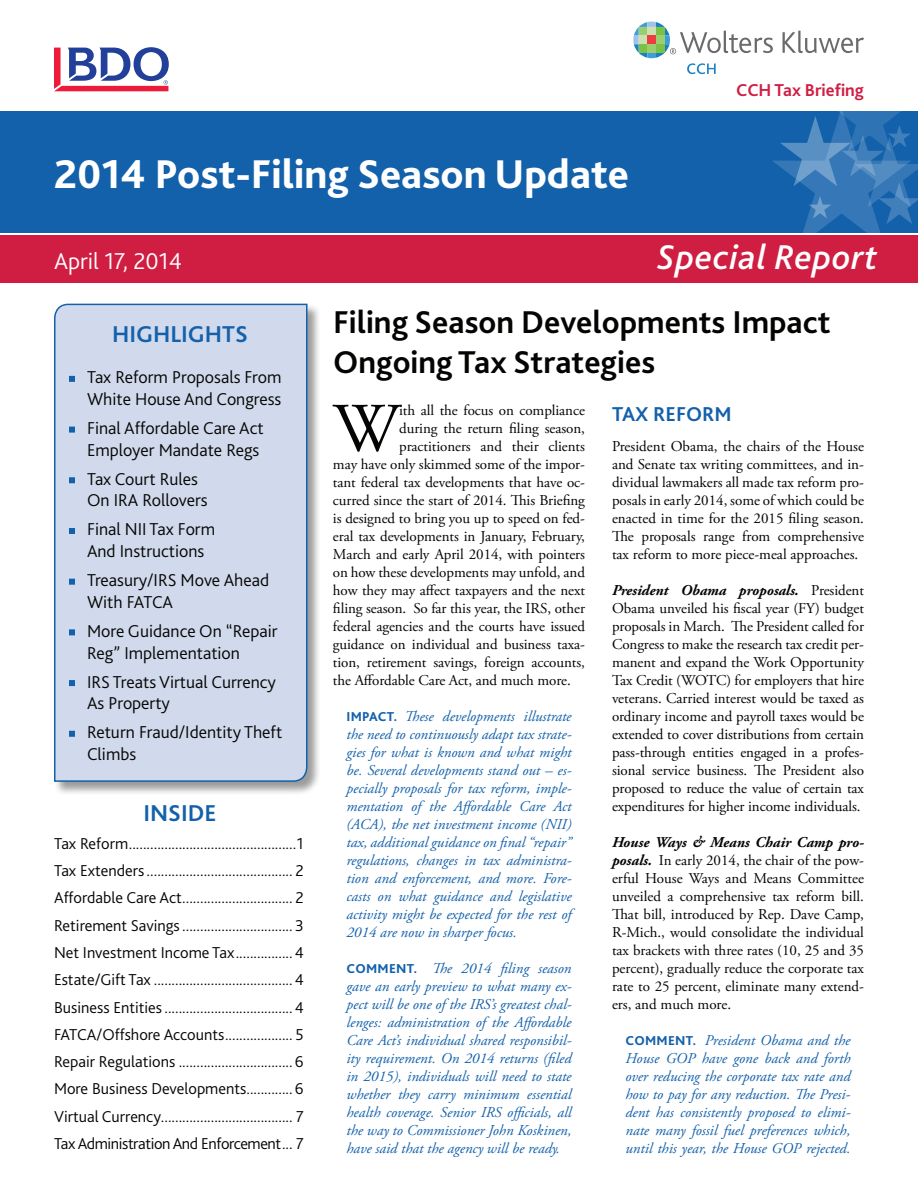
<style>
.page{position:relative;width:918px;height:1188px;background:#fff}
.page>*{position:absolute;margin:0;border:0;box-sizing:border-box;transform-origin:0 0}
.t1{font:69.3px "Adobe Garamond Pro";color:#040503}
.t2{font:800 42px "Bliss 2";color:#fff}
.t3{font:italic 500 36px "Bliss 2";letter-spacing:.02em;color:#fff}
.t4{font:700 33px/39.6px "Bliss 2";color:#040503}
.t5{font:700 24px "Bliss 2";color:#1361ab}
.t6{font:300 24px "Bliss 2";color:#fff}
.t7{font:700 21px "Bliss 2";color:#1361ab}
.t8{font:300 18px/21.6px "Bliss 2";color:#040503}
.t9{font:700 18px "Bliss Pro";color:#d01e43}
.t10{font:300 16.5px/27.3px "Bliss 2";letter-spacing:-.025em;color:#040503;text-align:justify}
.t11{font:15px/18px "Adobe Garamond Pro";letter-spacing:-.005em;color:#040503;text-align:justify}
.t12{font:italic 15px/18px "Adobe Garamond Pro";color:#1361ab;text-align:justify}
.s1{font-family:"Bliss 2";font-weight:800;font-style:normal;font-size:13.5px}
.s2{font-weight:700;font-style:italic}
</style>
<div class="page">
<div style="left:0;top:111px;width:918px;height:121px;background:#1361ab"></div>
<svg style="left:772px;top:111px;width:146px;height:125px"></svg>
<div style="left:0;top:236px;width:918px;height:47px;background:#d01e43"></div>
<div style="left:53px;top:303px;width:267px;height:492px;background:#040503;opacity:.4"></div>
<svg style="left:53px;top:303px;width:255px;height:480px"></svg>
<svg style="left:54px;top:47px;width:115px;height:44px"></svg>
<svg style="left:783px;top:31px;width:81px;height:22px"></svg>
<svg style="left:633px;top:22px;width:140px;height:52px"></svg>
<h2 class="t2" style="left:54px;top:148px;width:577px">2014 Post-Filing Season Update</h2>
<h3 class="t6" style="left:54px;top:246px;width:129px">April 17, 2014</h3>
<p class="t9" style="left:736px;top:79px;width:129px">CCH Tax Briefing</p>
<h3 class="t3" style="left:657px;top:235px;width:222px">Special Report</h3>
<h3 class="t5" style="left:112px;top:319px;width:137px">HigHligHTs</h3>
<p class="t8" style="left:87px;top:366px;width:196px">Tax Reform Proposals From<br>White House And Congress</p>
<p class="t8" style="left:87px;top:417px;width:178px">Final Affordable Care Act<br>Employer Mandate Regs</p>
<p class="t8" style="left:87px;top:468px;width:122px">Tax Court Rules<br>On IRA Rollovers</p>
<p class="t8" style="left:87px;top:518px;width:130px">Final NII Tax Form<br>And Instructions</p>
<p class="t8" style="left:87px;top:569px;width:184px">Treasury/IRS Move Ahead<br>With FATCA</p>
<p class="t8" style="left:87px;top:620px;width:192px">More Guidance On “Repair<br>Reg” Implementation</p>
<p class="t8" style="left:87px;top:670px;width:190px">IRS Treats Virtual Currency<br>As Property</p>
<p class="t8" style="left:87px;top:721px;width:197px">Return Fraud/Identity Theft<br>Climbs</p>
<h3 class="t5" style="left:143px;top:798px;width:75px">inside</h3>
<p class="t10" style="left:54px;top:829px;width:251px">Tax Reform ...............................................1<br>Tax Extenders ......................................... 2<br>Affordable Care Act ............................... 2<br>Retirement Savings ............................... 3<br>Net Investment Income Tax ................ 4<br>Estate/Gift Tax ....................................... 4<br>Business Entities .................................... 4<br>FATCA/Offshore Accounts ................... 5<br>Repair Regulations ................................ 6<br>More Business Developments............. 6<br>Virtual Currency..................................... 7<br>Tax Administration And Enforcement ... 7</p>
<h3 class="t4" style="left:333px;top:302px;width:499px">Filing season developments impact<br>Ongoing Tax strategies</h3>
<h1 class="t1" style="left:333px;top:387px;width:68px">W</h1>
<p class="t11" style="left:399px;top:401px;width:187px">ith all the focus on compliance</p>
<p class="t11" style="left:399px;top:419px;width:187px">during the return filing season,</p>
<p class="t11" style="left:399px;top:437px;width:187px">practitioners and their clients</p>
<p class="t11" style="left:333px;top:455px;width:254px">may have only skimmed some of the impor-</p>
<p class="t11" style="left:333px;top:473px;width:254px">tant federal tax developments that have oc-</p>
<p class="t11" style="left:333px;top:491px;width:253px">curred since the start of 2014. This Briefing</p>
<p class="t11" style="left:333px;top:509px;width:253px">is designed to bring you up to speed on fed-</p>
<p class="t11" style="left:333px;top:527px;width:253px">eral tax developments in January, February,</p>
<p class="t11" style="left:333px;top:545px;width:253px">March and early April 2014, with pointers</p>
<p class="t11" style="left:333px;top:563px;width:254px">on how these developments may unfold, and</p>
<p class="t11" style="left:333px;top:581px;width:254px">how they may affect taxpayers and the next</p>
<p class="t11" style="left:333px;top:599px;width:253px">filing season. So far this year, the IRS, other</p>
<p class="t11" style="left:333px;top:617px;width:253px">federal agencies and the courts have issued</p>
<p class="t11" style="left:333px;top:635px;width:253px">guidance on individual and business taxa-</p>
<p class="t11" style="left:333px;top:653px;width:253px">tion, retirement savings, foreign accounts,</p>
<p class="t11" style="left:333px;top:671px;width:239px">the Affordable Care Act, and much more.</p>
<p class="t12" style="left:346px;top:707px;width:227px"><span class="s1">IMPACT.</span> These developments illustrate the need to continuously adapt tax strate&shy;gies for what is known and what might be. Several developments stand out – es&shy;pecially proposals for tax reform, imple&shy;mentation of the Affordable Care Act (ACA), the net investment income (NII) tax, additional guidance on final “repair” regulations, changes in tax administra&shy;tion and enforcement, and more. Fore&shy;casts on what guidance and legislative activity might be expected for the rest of 2014 are now in sharper focus.</p>
<p class="t12" style="left:346px;top:959px;width:227px"><span class="s1">COMMENT.</span> The 2014 filing season gave an early preview to what many ex&shy;pect will be one of the IRS’s greatest chal&shy;lenges: administration of the Affordable Care Act’s individual shared responsibil&shy;ity requirement. On 2014 returns (filed in 2015), individuals will need to state whether they carry minimum essential health coverage. Senior IRS officials, all the way to Commissioner John Koskinen, have said that the agency will be ready.</p>
<h3 class="t7" style="left:612px;top:401px;width:121px">TAX ReFORM</h3>
<p class="t11" style="left:612px;top:437px;width:254px">President Obama, the chairs of the House and Senate tax writing committees, and in&shy;dividual lawmakers all made tax reform pro&shy;posals in early 2014, some of which could be enacted in time for the 2015 filing season.<br>The proposals range from comprehensive tax reform to more piece-meal approaches.</p>
<p class="t11" style="left:612px;top:581px;width:254px"><span class="s2">President Obama proposals.</span> President Obama unveiled his fiscal year (FY) budget proposals in March. The President called for Congress to make the research tax credit per&shy;manent and expand the Work Opportunity Tax Credit (WOTC) for employers that hire veterans. Carried interest would be taxed as ordinary income and payroll taxes would be extended to cover distributions from certain pass-through entities engaged in a profes&shy;sional service business. The President also proposed to reduce the value of certain tax expenditures for higher income individuals.</p>
<p class="t11" style="left:612px;top:833px;width:254px"><span class="s2">House Ways &amp; Means Chair Camp pro&shy;posals.</span> In early 2014, the chair of the pow&shy;erful House Ways and Means Committee unveiled a comprehensive tax reform bill.<br>That bill, introduced by Rep. Dave Camp, R-Mich., would consolidate the individual tax brackets with three rates (10, 25 and 35 percent), gradually reduce the corporate tax rate to 25 percent, eliminate many extend&shy;ers, and much more.</p>
<p class="t12" style="left:626px;top:1031px;width:227px"><span class="s1">COMMENT.</span> President Obama and the House GOP have gone back and forth over reducing the corporate tax rate and how to pay for any reduction. The Presi&shy;dent has consistently proposed to elimi&shy;nate many fossil fuel preferences which, until this year, the House GOP rejected.</p>
</div>
